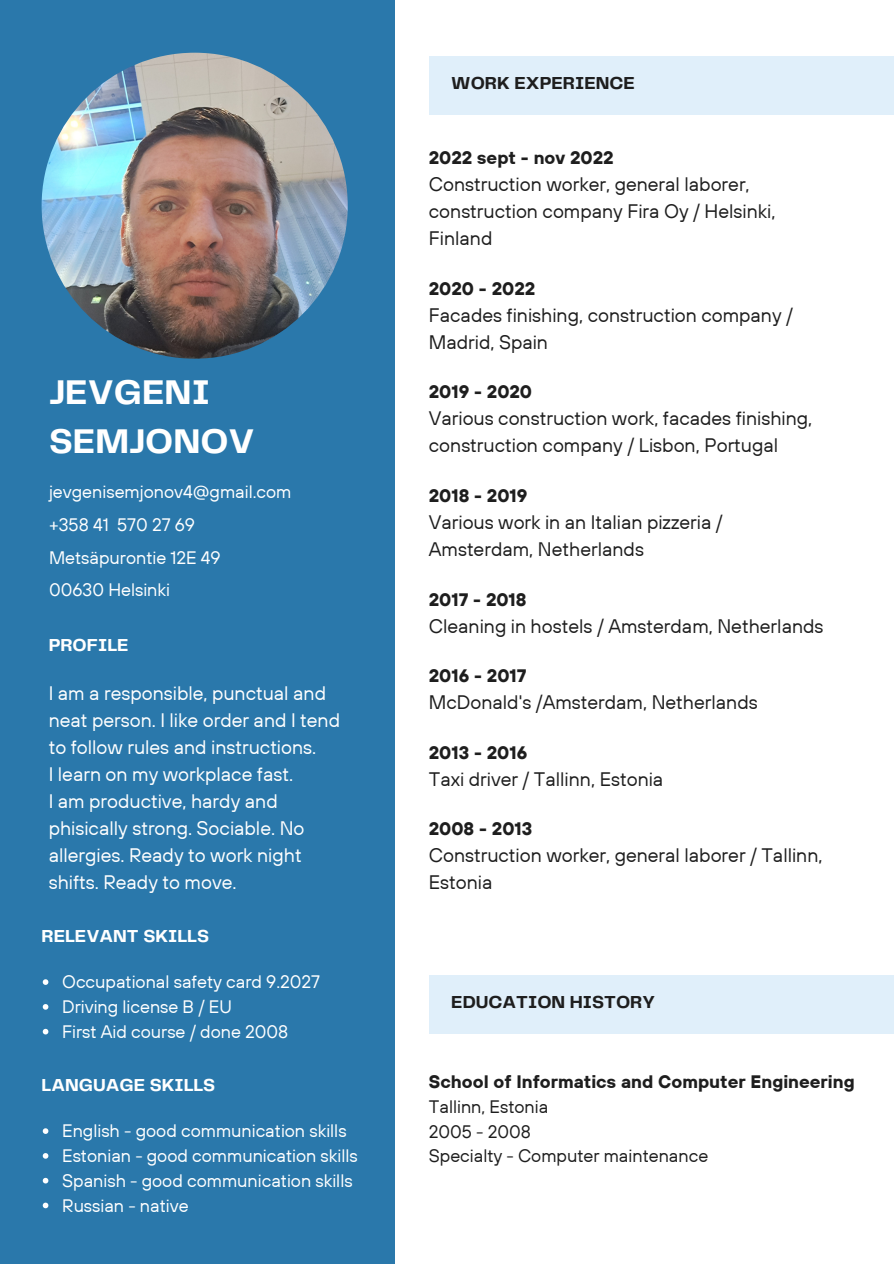
<style>
.page{position:relative;width:894px;height:1264px;background:#fff}
.page>*{position:absolute;margin:0;border:0;box-sizing:border-box;transform-origin:0 0}
.t1{font:700 35.55px/49.5px "Telegraf";color:#fff}
.t2{font:19.5px/27px "TT Hoves";color:#1e1e1e}
.t3{font:19.5px/27px "TT Hoves";color:#fff}
.t4{font:18px/24.8px "TT Hoves";color:#fff}
.t5{font:700 18px "TT Hoves";color:#1e1e1e}
.t6{font:18px/24.8px "TT Hoves";color:#1e1e1e}
.t7{font:700 18px "Telegraf";color:#fff}
.t8{font:700 18px "Telegraf";color:#1e1e1e}
</style>
<div class="page">
<div style="left:0;top:0;width:394px;height:1263px;background:#2a78ab"></div>
<img style="left:42px;top:53px;width:305px;height:306px;border-radius:50%">
<div style="left:428px;top:56px;width:465px;height:59px;background:#e0effa"></div>
<div style="left:428px;top:975px;width:465px;height:58px;background:#e0effa"></div>
<svg style="left:43px;top:979px;width:5px;height:5px"></svg>
<svg style="left:43px;top:1004px;width:5px;height:5px"></svg>
<svg style="left:43px;top:1028px;width:5px;height:6px"></svg>
<svg style="left:43px;top:1128px;width:5px;height:5px"></svg>
<svg style="left:43px;top:1153px;width:5px;height:5px"></svg>
<svg style="left:43px;top:1177px;width:5px;height:6px"></svg>
<svg style="left:43px;top:1202px;width:5px;height:6px"></svg>
<h1 class="t1" style="left:49px;top:369px;width:207px">JEVGENI<br>SEMJONOV</h1>
<p class="t4" style="left:49px;top:475px;width:244px;line-height:32.7px">jevgenisemjonov4@gmail.com +358 41 570 27 69<br>Metsäpurontie 12E 49<br>00630 Helsinki</p>
<p class="t7" style="left:49px;top:637px;width:81px">PROFILE</p>
<p class="t3" style="left:49px;top:679px;width:293px">I am a responsible, punctual and neat person. I like order and I tend to follow rules and instructions.<br>I learn on my workplace fast.<br>I am productive, hardy and phisically strong. Sociable. No allergies. Ready to work night shifts. Ready to move.</p>
<p class="t7" style="left:42px;top:927px;width:169px">RELEVANT SKILLS</p>
<p class="t4" style="left:62px;top:969px;width:259px">Occupational safety card 9.2027<br>Driving license B / EU<br>First Aid course / done 2008</p>
<p class="t7" style="left:42px;top:1076px;width:175px">LANGUAGE SKILLS</p>
<p class="t4" style="left:62px;top:1118px;width:297px">English - good communication skills<br>Estonian - good communication skills<br>Spanish - good communication skills<br>Russian - native</p>
<p class="t8" style="left:451px;top:75px;width:185px">WORK EXPERIENCE</p>
<p class="t5" style="left:428px;top:146px;width:186px">2022 sept - nov 2022</p>
<p class="t2" style="left:428px;top:170px;width:348px">Construction worker, general laborer, construction company Fira Oy / Helsinki,<br>Finland</p>
<p class="t5" style="left:428px;top:276px;width:108px">2020 - 2022</p>
<p class="t2" style="left:428px;top:301px;width:365px">Facades finishing, construction company /<br>Madrid, Spain</p>
<p class="t5" style="left:428px;top:380px;width:105px">2019 - 2020</p>
<p class="t2" style="left:428px;top:404px;width:385px">Various construction work, facades finishing, construction company / Lisbon, Portugal</p>
<p class="t5" style="left:428px;top:484px;width:100px">2018 - 2019</p>
<p class="t2" style="left:428px;top:508px;width:295px">Various work in an Italian pizzeria /<br>Amsterdam, Netherlands</p>
<p class="t5" style="left:428px;top:587px;width:99px">2017 - 2018</p>
<p class="t2" style="left:428px;top:612px;width:396px">Cleaning in hostels / Amsterdam, Netherlands</p>
<p class="t5" style="left:428px;top:664px;width:99px">2016 - 2017</p>
<p class="t2" style="left:428px;top:688px;width:330px">McDonald's /Amsterdam, Netherlands</p>
<p class="t5" style="left:428px;top:740px;width:100px">2013 - 2016</p>
<p class="t2" style="left:428px;top:765px;width:236px">Taxi driver / Tallinn, Estonia</p>
<p class="t5" style="left:428px;top:817px;width:105px">2008 - 2013</p>
<p class="t2" style="left:428px;top:841px;width:395px">Construction worker, general laborer / Tallinn,<br>Estonia</p>
<p class="t8" style="left:451px;top:994px;width:205px">EDUCATION HISTORY</p>
<p class="t5" style="left:428px;top:1070px;width:427px">School of Informatics and Computer Engineering</p>
<p class="t6" style="left:428px;top:1093px;width:281px">Tallinn, Estonia<br>2005 - 2008<br>Specialty - Computer maintenance</p>
</div>
